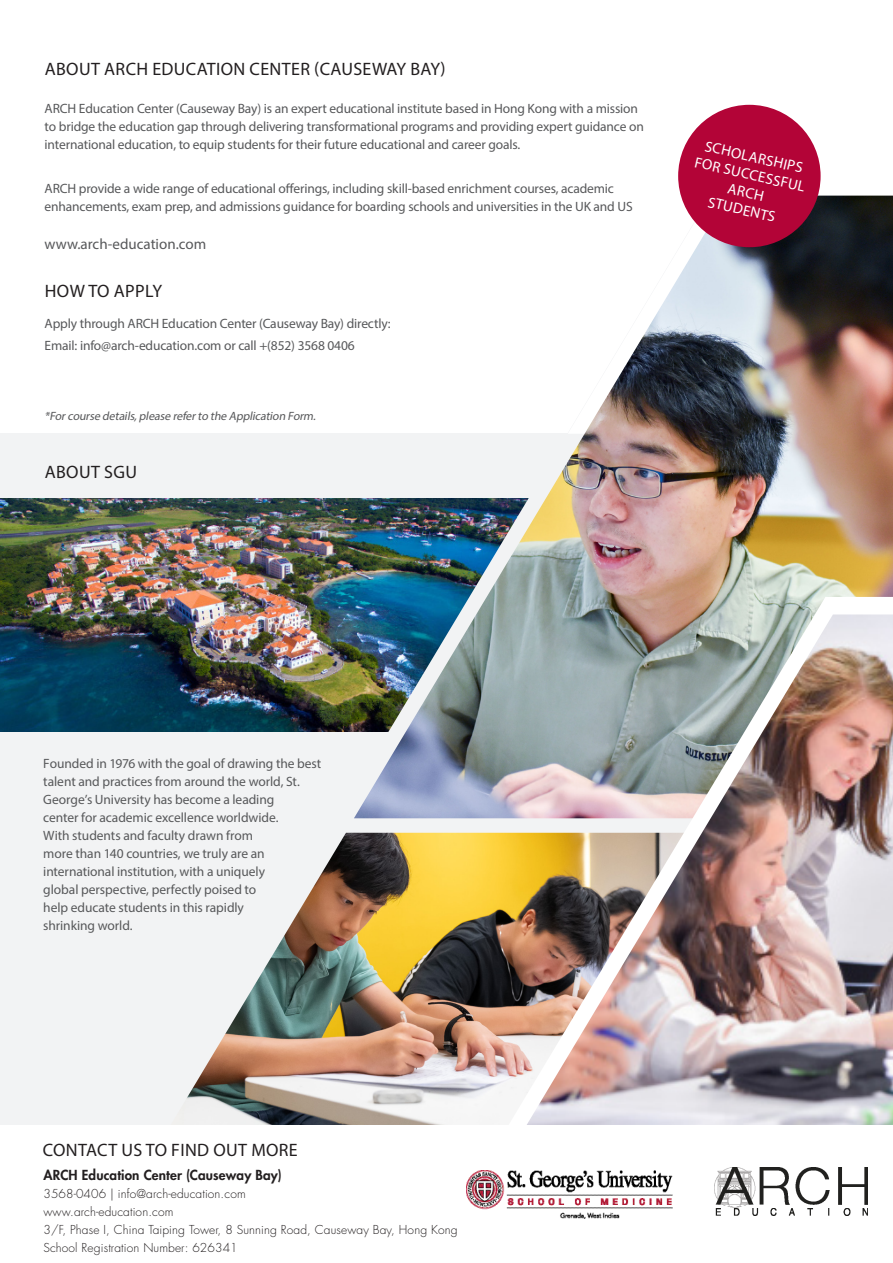
<style>
.page{position:relative;width:893px;height:1263px;background:#fff}
.page>*{position:absolute;margin:0;border:0;box-sizing:border-box;transform-origin:0 0}
.t1{font:18px "Myriad Pro";letter-spacing:.02em;color:#231f20}
.t2{font:15px/18px "Myriad Pro";color:#fff;text-align:center}
.t3{font:15px "Myriad Pro";color:#57585a}
._5_body{font:13.5px/18px "Myriad Pro";letter-spacing:-.01em;color:#57585a}
.t4{font:800 13.5px "Futura Std";letter-spacing:.01em;color:#231f20}
.t5{font:300 12px "Futura Std";letter-spacing:.01em;color:#231f20}
.t6{font:italic 12px "Myriad Pro";color:#57585a}
</style>
<div class="page">
<div style="left:0;top:434px;width:893px;height:692px;background:#f2f3f4"></div>
<img style="left:0;top:498px;width:354px;height:233px">
<img style="left:354px;top:196px;width:539px;height:622px">
<img style="left:155px;top:833px;width:297px;height:293px">
<img style="left:452px;top:597px;width:441px;height:529px">
<img style="left:527px;top:614px;width:366px;height:511px">
<img style="left:467px;top:1171px;width:205px;height:47px">
<div style="left:678px;top:105px;width:143px;height:142px;background:#b30437;border-radius:50%"></div>
<img style="left:715px;top:1167px;width:152px;height:49px">
<p class="t1" style="left:45px;top:58px;width:402px">ABOUT ARCH EDUCATION CENTER (CAUSEWAY BAY)</p>
<p class="_5_body" style="left:45px;top:99px;width:601px">ARCH Education Center (Causeway Bay) is an expert educational institute based in Hong Kong with a mission to bridge the education gap through delivering transformational programs and providing expert guidance on international education, to equip students for their future educational and career goals.</p>
<p class="_5_body" style="left:45px;top:180px;width:589px">ARCH provide a wide range of educational offerings, including skill-based enrichment courses, academic enhancements, exam prep, and admissions guidance for boarding schools and universities in the UK and US</p>
<p class="t3" style="left:45px;top:235px;width:163px">www.arch-education.com</p>
<p class="t1" style="left:45px;top:280px;width:119px">HOW TO APPLY</p>
<p class="_5_body" style="left:45px;top:314px;width:348px">Apply through ARCH Education Center (Causeway Bay) directly:</p>
<p class="_5_body" style="left:45px;top:336px;width:312px">Email: info@arch-education.com or call +(852) 3568 0406</p>
<p class="t6" style="left:45px;top:409px;width:275px">*Forcourse details,please referto the Application Form.</p>
<p class="t1" style="left:45px;top:461px;width:94px">ABOUT SGU</p>
<p class="t2" style="left:701px;top:135px;width:114px;rotate:13deg">SCHOLARSHIPS<br>FOR SUCCESSFUL<br>ARCH<br>STUDENTS</p>
<p class="_5_body" style="left:43px;top:754px;width:280px">Founded in 1976 with the goal of drawing the best talent and practices from around the world, St.<br>George’s University has become a leading<br>center for academic excellence worldwide.<br>With students and faculty drawn from<br>more than 140 countries, we truly are an international institution, with a uniquely<br>global perspective, perfectly poised to<br>help educate students in this rapidly<br>shrinking world.</p>
<p class="t1" style="left:43px;top:1138px;width:257px">CONTACT US TO FIND OUT MORE</p>
<p class="t4" style="left:43px;top:1166px;width:240px">ARCH Education Center (Causeway Bay)</p>
<p class="t5" style="left:43px;top:1186px;width:204px">3568-0406 | info@arch-education.com</p>
<p class="t5" style="left:43px;top:1204px;width:131px">www.arch-education.com</p>
<p class="t5" style="left:43px;top:1222px;width:416px">3/F, Phase I, China Taiping Tower, 8 Sunning Road, Causeway Bay, Hong Kong</p>
<p class="t5" style="left:43px;top:1240px;width:196px">School Registration Number: 626341</p>
</div>
